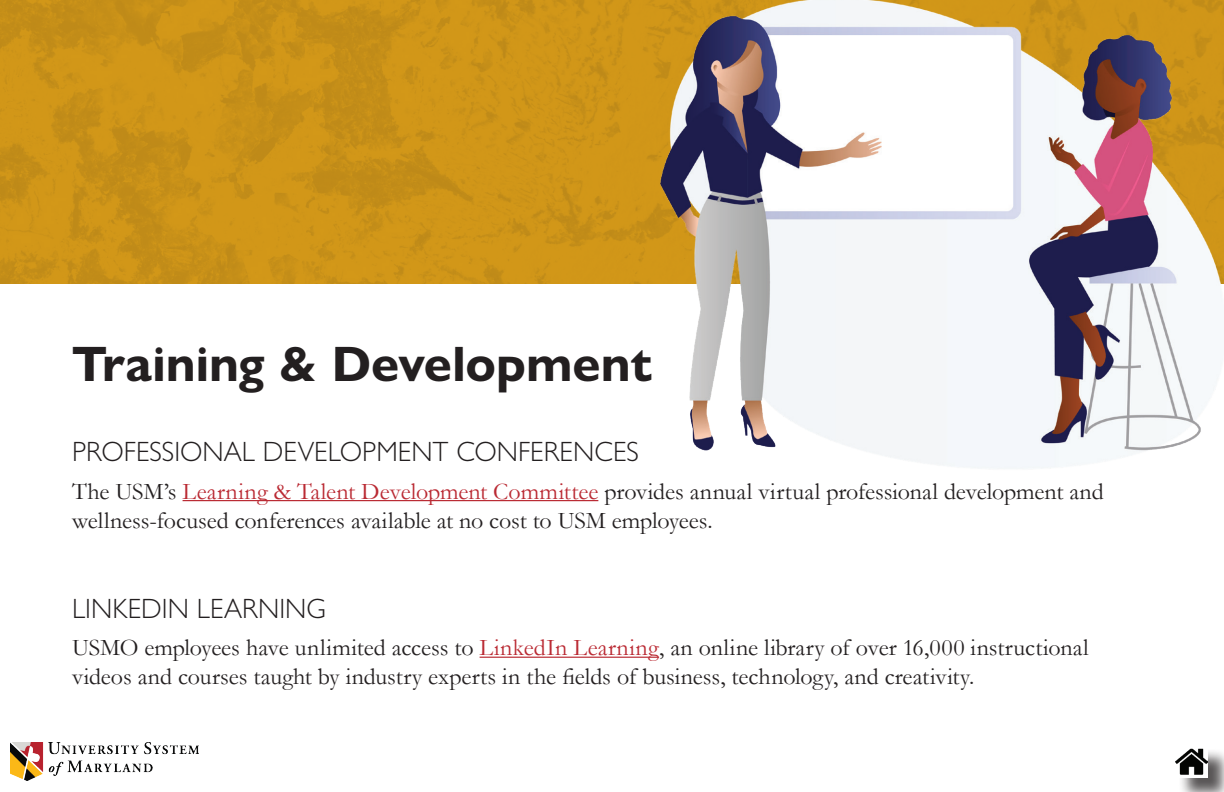
<style>
.page{position:relative;width:1224px;height:792px;background:#fff}
.page>*{position:absolute;margin:0;border:0;box-sizing:border-box;transform-origin:0 0}
.t1{font:700 50px "Gill Sans Nova";color:#231f20}
.t2{font:300 28px "Gill Sans Nova";color:#231f20}
.t3{font:24px/28.8px "Garamond";color:#231f20}
.s1{color:#ba2a33}
</style>
<div class="page">
<img style="left:0;top:0;width:655px;height:284px">
<img style="left:655px;top:0;width:569px;height:469px">
<img style="left:10px;top:742px;width:188px;height:38px">
<hr style="left:183px;top:500px;width:415px;height:1px;background:#ba2a33">
<hr style="left:480px;top:657px;width:179px;height:1px;background:#ba2a33">
<div style="left:1178px;top:748px;width:46px;height:44px;background:#231f20;opacity:.75"></div>
<img style="left:1175px;top:748px;width:32px;height:29px">
<h1 class="t1" style="left:72px;top:333px;width:582px">Training &amp; Development</h1>
<p class="t2" style="left:72px;top:434px;width:568px">PROFESSIONAL DEVELOPMENT CONFERENCES</p>
<p class="t3" style="left:72px;top:476px;width:1033px">The USM’s <span class="s1">Learning &amp; Talent Development Committee</span> provides annual virtual professional development and wellness-focused conferences available at no cost to USM employees.</p>
<p class="t2" style="left:72px;top:591px;width:256px">LINKEDIN LEARNING</p>
<p class="t3" style="left:72px;top:633px;width:1018px">USMO employees have unlimited access to <span class="s1">LinkedIn Learning</span>, an online library of over 16,000 instructional videos and courses taught by industry experts in the fields of business, technology, and creativity.</p>
</div>
